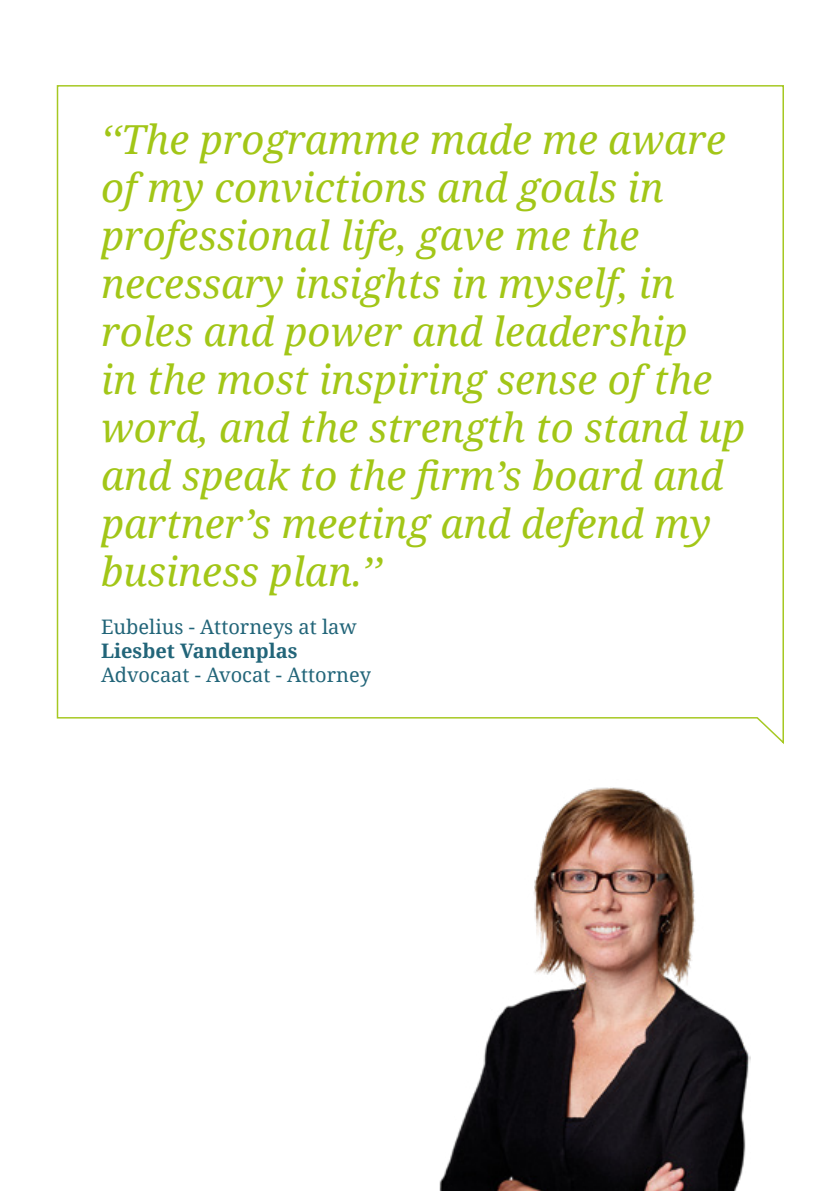
<style>
.page{position:relative;width:840px;height:1191px;background:#fff}
.page>*{position:absolute;margin:0;border:0;box-sizing:border-box;transform-origin:0 0}
.t1{font:italic 40px/48px "Noto Serif";color:#a2c617}
.t2{font:20px "Noto Serif";color:#226579}
.t3{font:700 20px "Noto Serif";color:#226579}
</style>
<div class="page">
<img style="left:439px;top:787px;width:310px;height:404px">
<svg style="left:56px;top:85px;width:728px;height:659px"></svg>
<p class="t1" style="left:101px;top:114px;width:645px">‘‘The programme made me aware of my convictions and goals in professional life, gave me the necessary insights in myself, in roles and power and leadership<br>in the most inspiring sense of the word, and the strength to stand up and speak to the firm’s board and partner’s meeting and defend my business plan.’’</p>
<p class="t2" style="left:101px;top:613px;width:257px">Eubelius - Attorneys at law</p>
<p class="t3" style="left:101px;top:637px;width:198px">Liesbet Vandenplas</p>
<p class="t2" style="left:101px;top:661px;width:271px">Advocaat - Avocat - Attorney</p>
</div>
